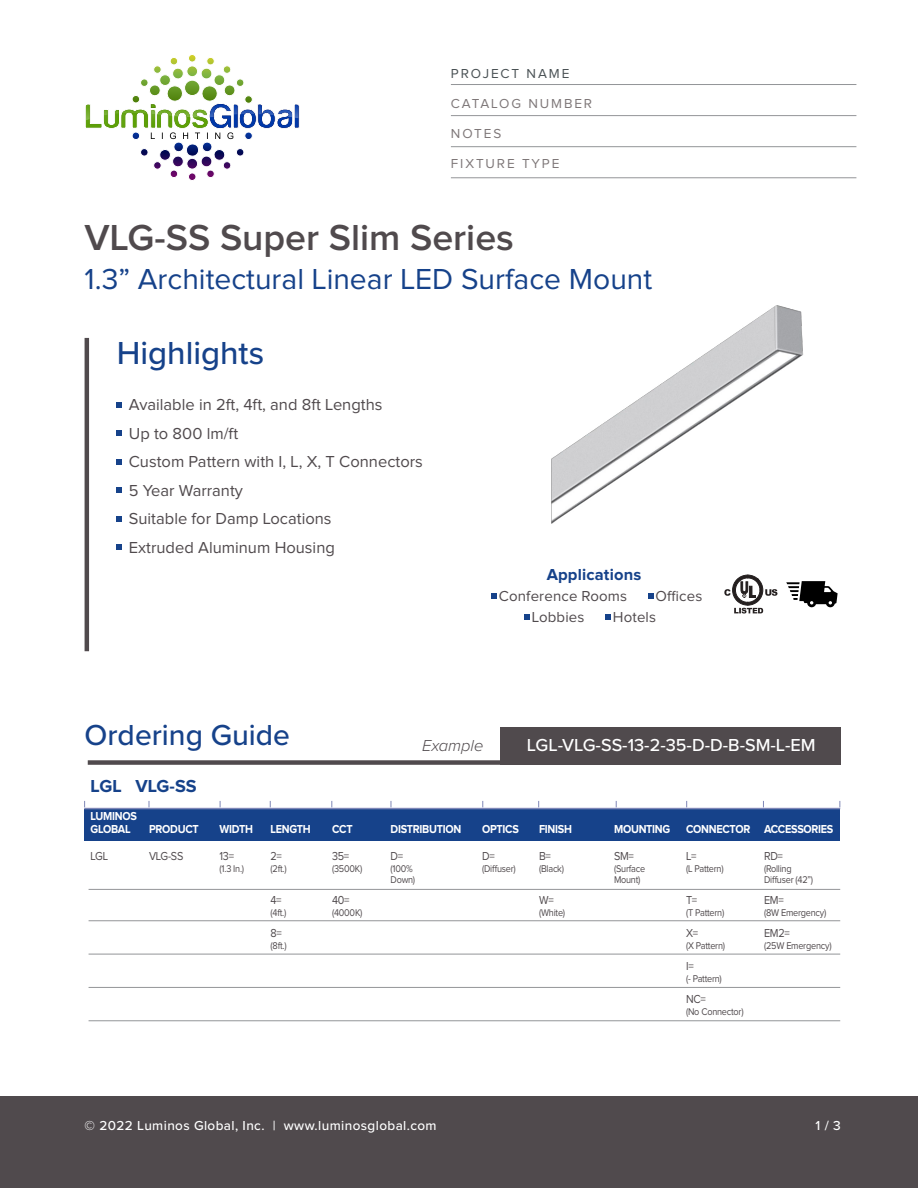
<style>
.page{position:relative;width:918px;height:1188px;background:#fff}
.page>*{position:absolute;margin:0;border:0;box-sizing:border-box;transform-origin:0 0}
.t1{font:600 37.5px "Proxima Nova";color:#504a4d}
.t2{font:500 33px "Proxima Nova";color:#16428a}
.t3{font:30px "Proxima Nova";color:#16428a}
.t4{font:500 30px "Proxima Nova";color:#16428a}
.t5{font:500 18px "Proxima Nova";color:#fff}
.t6{font:700 18px "Proxima Nova";color:#16428a}
.t7{font:16.5px "Proxima Nova";color:#504a4d}
.t8{font:700 16.5px "Proxima Nova";letter-spacing:.01em;color:#16428a}
.t9{font:italic 300 16.5px "Proxima Nova";color:#504a4d}
.t10{font:15px "Proxima Nova";letter-spacing:.01em;color:#504a4d}
.t11{font:500 13.5px "Proxima Nova";letter-spacing:.03em;color:#fff}
.t12{font:13.5px "Proxima Nova";letter-spacing:.14em;color:#7e7778}
.t13{font:13.5px "Proxima Nova";letter-spacing:.14em;color:#495154}
.t14{font:700 12px "Proxima Nova";letter-spacing:-.025em;color:#fff;scale:.9 1}
.t15{font:12px "Proxima Nova";letter-spacing:-.025em;color:#504a4d;scale:.9 1}
.t16{font:10.2px "Proxima Nova";letter-spacing:-.025em;color:#504a4d;scale:.9 1}
</style>
<div class="page">
<div style="left:84px;top:810px;width:756px;height:31px;background:#16428a"></div>
<div style="left:88px;top:760px;width:594px;height:5px;background:#504a4d"></div>
<div style="left:500px;top:727px;width:340px;height:38px;background:#504a4d"></div>
<div style="left:0;top:1096px;width:918px;height:92px;background:#504a4d"></div>
<hr style="left:89px;top:889px;width:751px;height:1px;background:#939598">
<hr style="left:89px;top:987px;width:751px;height:1px;background:#939598">
<hr style="left:89px;top:1020px;width:751px;height:1px;background:#939598">
<hr style="left:89px;top:954px;width:751px;height:1px;background:#939598">
<hr style="left:89px;top:920px;width:751px;height:1px;background:#939598">
<hr style="left:451px;top:84px;width:405px;height:1px;background:#939598">
<hr style="left:451px;top:115px;width:405px;height:1px;background:#939598">
<hr style="left:451px;top:146px;width:405px;height:1px;background:#939598">
<hr style="left:451px;top:177px;width:405px;height:1px;background:#939598">
<hr style="left:84px;top:808px;width:756px;height:1px;background:#7f87b7">
<svg style="left:85px;top:54px;width:215px;height:127px"></svg>
<hr style="left:85px;top:338px;width:4px;height:313px;background:#504a4d">
<svg style="left:117px;top:402px;width:5px;height:6px"></svg>
<svg style="left:117px;top:431px;width:5px;height:5px"></svg>
<svg style="left:117px;top:459px;width:5px;height:6px"></svg>
<svg style="left:117px;top:488px;width:5px;height:5px"></svg>
<svg style="left:117px;top:516px;width:5px;height:5px"></svg>
<svg style="left:117px;top:545px;width:5px;height:5px"></svg>
<svg style="left:491px;top:593px;width:6px;height:5px"></svg>
<svg style="left:648px;top:593px;width:5px;height:5px"></svg>
<svg style="left:525px;top:614px;width:5px;height:6px"></svg>
<svg style="left:606px;top:614px;width:5px;height:6px"></svg>
<svg style="left:786px;top:581px;width:52px;height:26px"></svg>
<svg style="left:724px;top:575px;width:53px;height:39px"></svg>
<img style="left:552px;top:305px;width:251px;height:219px">
<p class="t13" style="left:451px;top:67px;width:120px">PROJECT NAME</p>
<p class="t12" style="left:451px;top:97px;width:143px">CATALOG NUMBER</p>
<p class="t12" style="left:451px;top:127px;width:52px">NOTES</p>
<p class="t12" style="left:451px;top:157px;width:110px">FIXTURE TYPE</p>
<p class="t1" style="left:85px;top:221px;width:431px">VLG-SS Super Slim Series</p>
<p class="t3" style="left:85px;top:266px;width:569px">1.3” Architectural Linear LED Surface Mount</p>
<p class="t2" style="left:117px;top:328px;width:149px">Highlights</p>
<p class="t7" style="left:129px;top:397px;width:255px">Available in 2ft, 4ft, and 8ft Lengths</p>
<p class="t7" style="left:129px;top:426px;width:111px">Up to 800 lm/ft</p>
<p class="t7" style="left:129px;top:454px;width:296px">Custom Pattern with I, L, X, T Connectors</p>
<p class="t7" style="left:129px;top:483px;width:116px">5 Year Warranty</p>
<p class="t7" style="left:129px;top:511px;width:204px">Suitable for Damp Locations</p>
<p class="t7" style="left:129px;top:540px;width:208px">Extruded Aluminum Housing</p>
<p class="t8" style="left:547px;top:567px;width:96px">Applications</p>
<p class="t10" style="left:499px;top:589px;width:130px">Conference Rooms</p>
<p class="t10" style="left:656px;top:589px;width:48px">Offices</p>
<p class="t10" style="left:532px;top:610px;width:54px">Lobbies</p>
<p class="t10" style="left:613px;top:610px;width:45px">Hotels</p>
<p class="t4" style="left:85px;top:713px;width:207px">Ordering Guide</p>
<p class="t6" style="left:91px;top:777px;width:107px">LGL VLG-SS</p>
<p class="t9" style="left:422px;top:733px;width:63px">Example</p>
<p class="t5" style="left:527px;top:732px;width:290px">LGL-VLG-SS-13-2-35-D-D-B-SM-L-EM</p>
<p class="t14" style="left:91px;top:810px;width:53px">LUMINOS</p>
<p class="t14" style="left:91px;top:824px;width:46px">GLOBAL</p>
<p class="t14" style="left:149px;top:824px;width:57px">PRODUCT</p>
<p class="t14" style="left:220px;top:824px;width:39px">WIDTH</p>
<p class="t14" style="left:271px;top:824px;width:46px">LENGTH</p>
<p class="t14" style="left:332px;top:824px;width:24px">CCT</p>
<p class="t14" style="left:391px;top:824px;width:80px">DISTRIBUTION</p>
<p class="t14" style="left:482px;top:824px;width:42px">OPTICS</p>
<p class="t14" style="left:539px;top:824px;width:38px">FINISH</p>
<p class="t14" style="left:614px;top:824px;width:64px">MOUNTING</p>
<p class="t14" style="left:686px;top:824px;width:165px">CONNECTOR ACCESSORIES</p>
<p class="t15" style="left:91px;top:851px;width:21px">LGL</p>
<p class="t15" style="left:149px;top:851px;width:40px">VLG-SS</p>
<p class="t15" style="left:220px;top:851px;width:18px">13=</p>
<p class="t15" style="left:271px;top:851px;width:14px">2=</p>
<p class="t15" style="left:332px;top:851px;width:21px">35=</p>
<p class="t15" style="left:391px;top:851px;width:16px">D=</p>
<p class="t15" style="left:482px;top:851px;width:16px">D=</p>
<p class="t15" style="left:539px;top:851px;width:15px">B=</p>
<p class="t15" style="left:614px;top:851px;width:24px">SM=</p>
<p class="t15" style="left:686px;top:851px;width:13px">L=</p>
<p class="t15" style="left:764px;top:851px;width:23px">RD=</p>
<p class="t16" style="left:220px;top:864px;width:29px">(1.3 In.)</p>
<p class="t16" style="left:271px;top:864px;width:19px">(2ft.)</p>
<p class="t16" style="left:332px;top:864px;width:35px">(3500K)</p>
<p class="t16" style="left:391px;top:864px;width:26px">(100%</p>
<p class="t16" style="left:482px;top:864px;width:39px">(Diffuser)</p>
<p class="t16" style="left:539px;top:864px;width:29px">(Black)</p>
<p class="t16" style="left:614px;top:864px;width:36px">(Surface</p>
<p class="t16" style="left:686px;top:864px;width:43px">(L Pattern)</p>
<p class="t16" style="left:764px;top:864px;width:32px">(Rolling</p>
<p class="t16" style="left:391px;top:875px;width:29px">Down)</p>
<p class="t16" style="left:614px;top:875px;width:31px">Mount)</p>
<p class="t16" style="left:764px;top:875px;width:56px">Diffuser (42”)</p>
<p class="t15" style="left:271px;top:894px;width:14px">4=</p>
<p class="t15" style="left:332px;top:894px;width:21px">40=</p>
<p class="t15" style="left:539px;top:894px;width:18px">W=</p>
<p class="t15" style="left:686px;top:894px;width:14px">T=</p>
<p class="t15" style="left:764px;top:894px;width:23px">EM=</p>
<p class="t16" style="left:271px;top:908px;width:19px">(4ft.)</p>
<p class="t16" style="left:332px;top:908px;width:35px">(4000K)</p>
<p class="t16" style="left:539px;top:908px;width:30px">(White)</p>
<p class="t16" style="left:686px;top:908px;width:44px">(T Pattern)</p>
<p class="t16" style="left:764px;top:908px;width:71px">(8W Emergency)</p>
<p class="t15" style="left:271px;top:927px;width:14px">8=</p>
<p class="t15" style="left:686px;top:927px;width:15px">X=</p>
<p class="t15" style="left:764px;top:927px;width:30px">EM2=</p>
<p class="t16" style="left:271px;top:941px;width:19px">(8ft.)</p>
<p class="t16" style="left:686px;top:941px;width:45px">(X Pattern)</p>
<p class="t16" style="left:764px;top:941px;width:77px">(25W Emergency)</p>
<p class="t15" style="left:686px;top:960px;width:10px">I=</p>
<p class="t16" style="left:686px;top:974px;width:41px">(- Pattern)</p>
<p class="t15" style="left:686px;top:993px;width:23px">NC=</p>
<p class="t16" style="left:686px;top:1007px;width:65px">(No Connector)</p>
<p class="t11" style="left:85px;top:1115px;width:353px">© 2022 Luminos Global, Inc. | www.luminosglobal.com</p>
<p class="t11" style="left:816px;top:1115px;width:27px">1 / 3</p>
</div>
